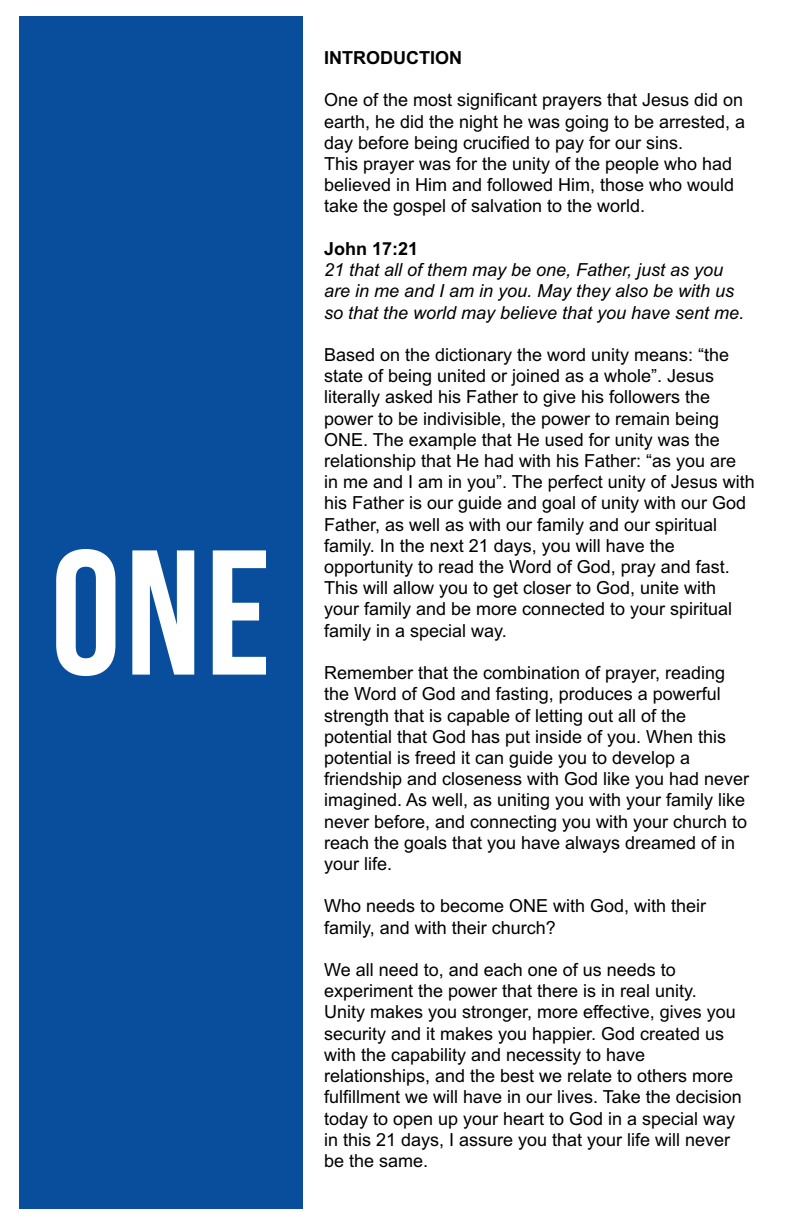
<style>
.page{position:relative;width:792px;height:1224px;background:#fff}
.page>*{position:absolute;margin:0;border:0;box-sizing:border-box;transform-origin:0 0}
.t1{font:177.4px "Bebas Neue";color:#fff}
.t2{font:18px/21.2px "Arial";color:#000}
.t3{font:italic 18px/21.2px "Arial";color:#000}
.t4{font:700 18px "Arial";color:#000}
</style>
<div class="page">
<div style="left:19px;top:16px;width:284px;height:1192px;background:#094e9d"></div>
<h1 class="t1" style="left:51px;top:542px;width:222px">ONE</h1>
<p class="t4" style="left:324px;top:51px;width:139px">INTRODUCTION</p>
<p class="t2" style="left:324px;top:91px;width:423px">One of the most significant prayers that Jesus did on earth, he did the night he was going to be arrested, a day before being crucified to pay for our sins.<br>This prayer was for the unity of the people who had believed in Him and followed Him, those who would take the gospel of salvation to the world.</p>
<p class="t4" style="left:324px;top:242px;width:96px">John 17:21</p>
<p class="t3" style="left:324px;top:261px;width:422px">21 that all of them may be one, Father, just as you are in me and I am in you. May they also be with us so that the world may believe that you have sent me.</p>
<p class="t2" style="left:324px;top:346px;width:432px">Based on the dictionary the word unity means: “the state of being united or joined as a whole”. Jesus literally asked his Father to give his followers the power to be indivisible, the power to remain being ONE. The example that He used for unity was the relationship that He had with his Father: “as you are<br>in me and I am in you”. The perfect unity of Jesus with his Father is our guide and goal of unity with our God Father, as well as with our family and our spiritual family. In the next 21 days, you will have the opportunity to read the Word of God, pray and fast.<br>This will allow you to get closer to God, unite with your family and be more connected to your spiritual family in a special way.</p>
<p class="t2" style="left:324px;top:664px;width:427px">Remember that the combination of prayer, reading the Word of God and fasting, produces a powerful strength that is capable of letting out all of the potential that God has put inside of you. When this potential is freed it can guide you to develop a friendship and closeness with God like you had never imagined. As well, as uniting you with your family like never before, and connecting you with your church to reach the goals that you have always dreamed of in your life.</p>
<p class="t2" style="left:324px;top:897px;width:384px">Who needs to become ONE with God, with their family, and with their church?</p>
<p class="t2" style="left:324px;top:961px;width:419px">We all need to, and each one of us needs to experiment the power that there is in real unity.<br>Unity makes you stronger, more effective, gives you security and it makes you happier. God created us with the capability and necessity to have relationships, and the best we relate to others more fulfillment we will have in our lives. Take the decision today to open up your heart to God in a special way in this 21 days, I assure you that your life will never be the same.</p>
</div>
